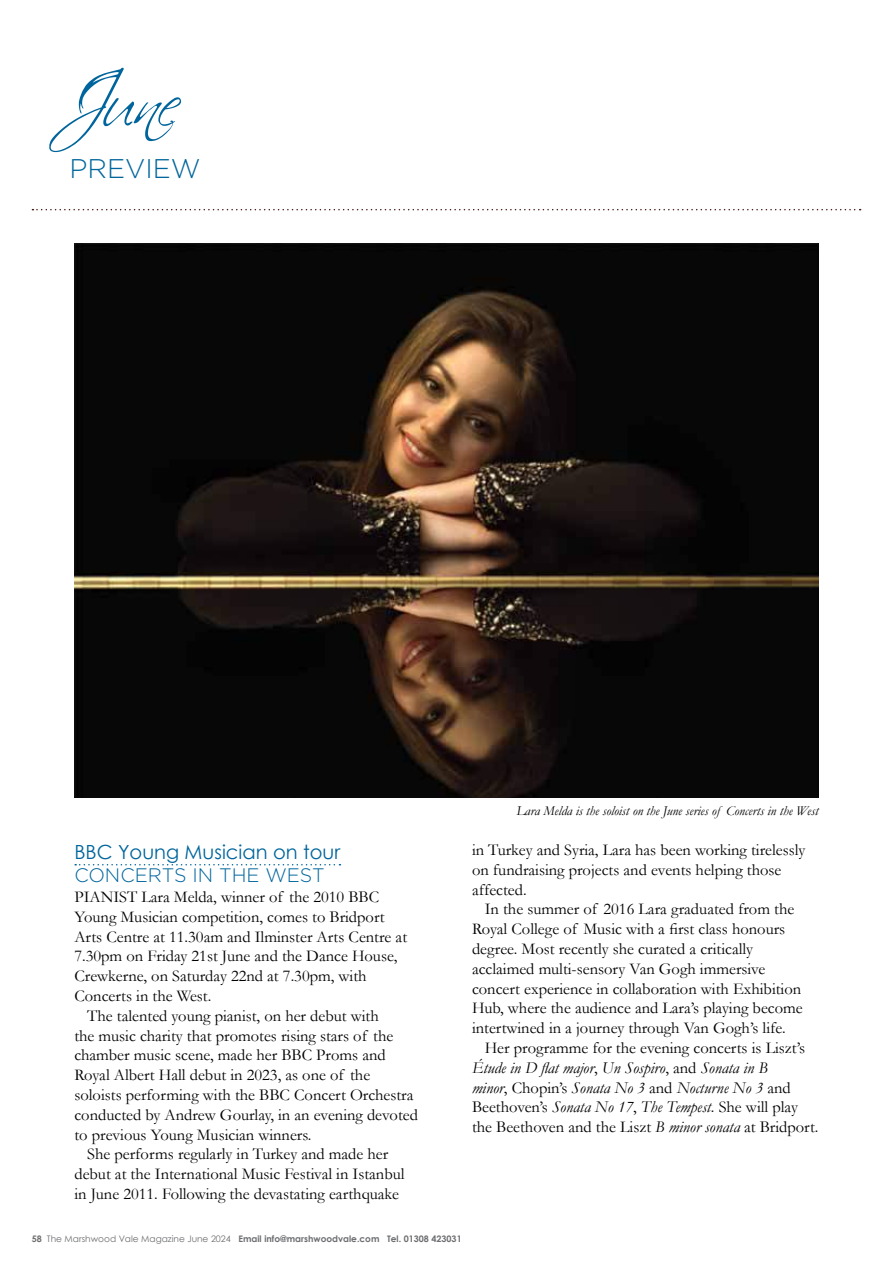
<style>
.page{position:relative;width:893px;height:1263px;background:#fff}
.page>*{position:absolute;margin:0;border:0;box-sizing:border-box;transform-origin:0 0}
.t1{font:90px "Ballroom Waltz";color:#00659c}
.t2{font:300 27px "Gotham";color:#00659c}
.t3{font:19.5px "Century Gothic";color:#00659c}
.t4{font:300 19.5px "Gotham";color:#00659c}
.t5{font:16.5px/19.8px "Garamond";color:#000}
.t6{font:italic 13.5px "Garamond";color:#000}
.t7{font:700 9px "Century Gothic";color:#6d6e71}
.s1{font-style:italic}
.s2{font-weight:400}
</style>
<div class="page">
<svg style="left:32px;top:209px;width:829px;height:1px"></svg>
<svg style="left:75px;top:864px;width:265px;height:1px"></svg>
<img style="left:74px;top:244px;width:745px;height:553px">
<h1 class="t1" style="left:64px;top:42px;width:116px">June</h1>
<h2 class="t2" style="left:69px;top:151px;width:133px">PREVIEW</h2>
<p class="t3" style="left:74px;top:838px;width:267px">BBC Young Musician on tour</p>
<p class="t4" style="left:74px;top:863px;width:252px">CONCERTS IN THE WEST</p>
<p class="t5" style="left:74px;top:886px;width:306px">PIANIST Lara Melda, winner of the 2010 BBC</p>
<p class="t5" style="left:74px;top:906px;width:312px">Young Musician competition, comes to Bridport</p>
<p class="t5" style="left:74px;top:926px;width:334px">Arts Centre at 11.30am and Ilminster Arts Centre at</p>
<p class="t5" style="left:74px;top:946px;width:324px">7.30pm on Friday 21st June and the Dance House,</p>
<p class="t5" style="left:74px;top:966px;width:294px">Crewkerne, on Saturday 22nd at 7.30pm, with</p>
<p class="t5" style="left:74px;top:985px;width:138px">Concerts in the West.</p>
<p class="t5" style="left:87px;top:1005px;width:293px">The talented young pianist, on her debut with</p>
<p class="t5" style="left:74px;top:1025px;width:320px">the music charity that promotes rising stars of the</p>
<p class="t5" style="left:74px;top:1045px;width:313px">chamber music scene, made her BBC Proms and</p>
<p class="t5" style="left:74px;top:1065px;width:297px">Royal Albert Hall debut in 2023, as one of the</p>
<p class="t5" style="left:74px;top:1084px;width:340px">soloists performing with the BBC Concert Orchestra</p>
<p class="t5" style="left:74px;top:1104px;width:345px">conducted by Andrew Gourlay, in an evening devoted</p>
<p class="t5" style="left:74px;top:1124px;width:238px">to previous Young Musician winners.</p>
<p class="t5" style="left:87px;top:1144px;width:303px">She performs regularly in Turkey and made her</p>
<p class="t5" style="left:74px;top:1164px;width:332px">debut at the International Music Festival in Istanbul</p>
<p class="t5" style="left:74px;top:1183px;width:326px">in June 2011. Following the devastating earthquake</p>
<p class="t6" style="left:516px;top:801px;width:304px">Lara Melda is the soloist on the June series of Concerts in the West</p>
<p class="t5" style="left:472px;top:839px;width:335px">in Turkey and Syria, Lara has been working tirelessly on fundraising projects and events helping those affected.</p>
<p class="t5" style="left:472px;top:899px;width:332px;text-indent:13px">In the summer of 2016 Lara graduated from the Royal College of Music with a first class honours degree. Most recently she curated a critically acclaimed multi-sensory Van Gogh immersive concert experience in collaboration with Exhibition Hub, where the audience and Lara’s playing become intertwined in a journey through Van Gogh’s life.</p>
<p class="t5" style="left:472px;top:1037px;width:348px;text-indent:13px">Her programme for the evening concerts is Liszt’s <span class="s1">Étude in D flat major</span>, <span class="s1">Un Sospiro</span>, and <span class="s1">Sonata in B<br>minor</span>, Chopin’s <span class="s1">Sonata No 3</span> and <span class="s1">Nocturne No 3</span> and Beethoven’s <span class="s1">Sonata No 17</span>, <span class="s1">The Tempest</span>. She will play the Beethoven and the Liszt <span class="s1">B minor sonata</span> at Bridport.</p>
<p class="t7" style="left:32px;top:1231px;width:431px">58 <span class="s2">The Marshwood Vale Magazine June 2024</span> Email info@marshwoodvale.com Tel. 01308 423031</p>
</div>
